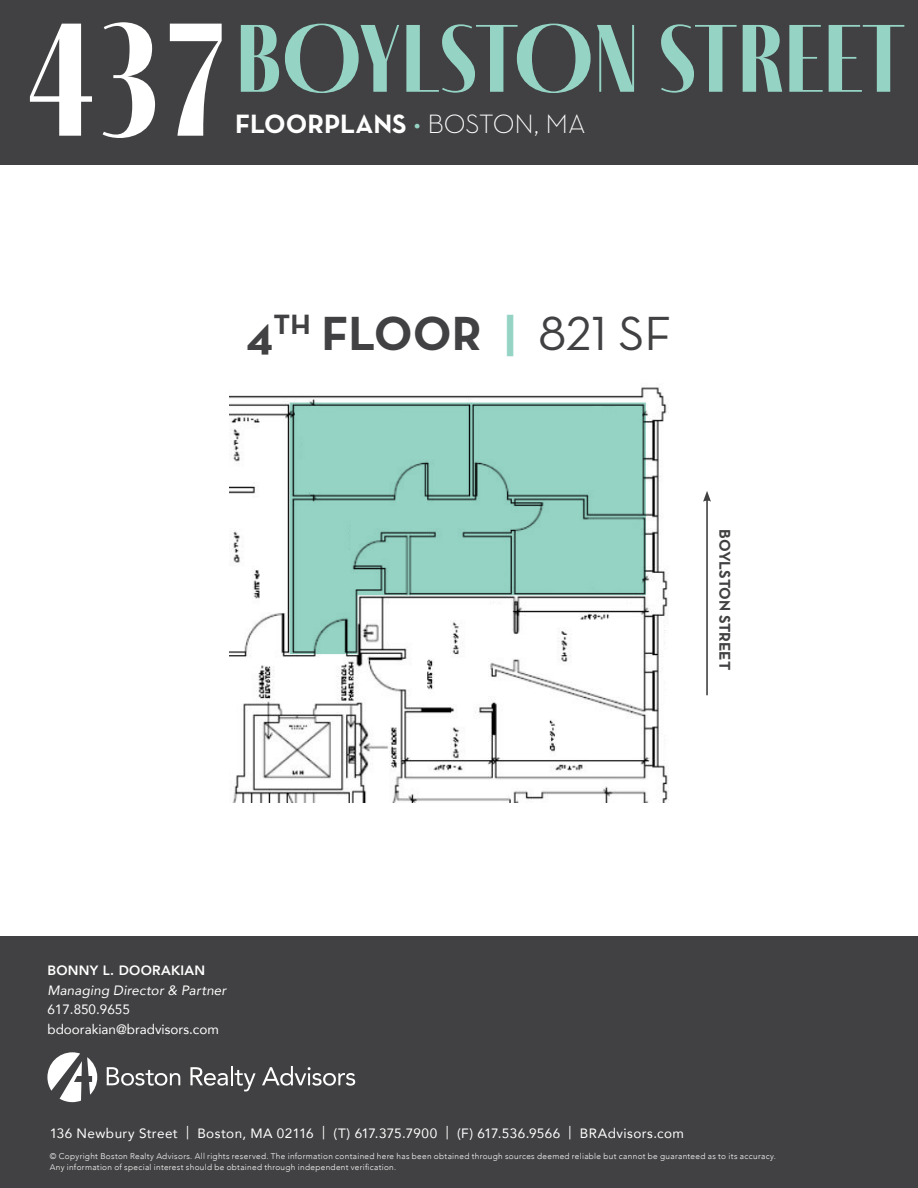
<style>
.page{position:relative;width:918px;height:1188px;background:#fff}
.page>*{position:absolute;margin:0;border:0;box-sizing:border-box;transform-origin:0 0}
.t1{font:700 98.7px "Fino Sans";color:#95d4c5}
.t2{font:700 48.75px "Neutra Text";color:#414042}
.t3{font:700 27px "Neutra Text";color:#fff}
.t4{font:700 15.9px "Neutra Text";color:#414042}
.t5{font:13.5px "Avenir";letter-spacing:.03em;color:#fff}
.t6{font:13.5px/19.6px "Avenir";letter-spacing:.01em;color:#fff}
.t7{font:italic 13.5px "Avenir";letter-spacing:.01em;color:#fff}
.t8{font:800 13.5px "Avenir";letter-spacing:.02em;color:#fff}
.t9{font:300 8.25px/10.5px "Avenir";letter-spacing:.04em;color:#fff}
.s1{font-size:165.6px;color:#fff}
.s2{font-weight:300;color:#95d4c5}
.s3{font-weight:300}
.s4{color:#95d4c5}
.s5{font-family:"Neutra Text Book Alt";font-weight:400}
</style>
<div class="page">
<div style="left:0;top:0;width:918px;height:164px;background:#414042"></div>
<div style="left:0;top:936px;width:918px;height:252px;background:#414042"></div>
<svg style="left:107px;top:1067px;width:73px;height:19px"></svg>
<svg style="left:190px;top:1066px;width:66px;height:25px"></svg>
<svg style="left:262px;top:1066px;width:93px;height:20px"></svg>
<svg style="left:47px;top:1052px;width:50px;height:50px"></svg>
<img style="left:229px;top:387px;width:439px;height:415px">
<svg style="left:290px;top:403px;width:356px;height:251px;fill:#95d4c5"></svg>
<hr style="left:706px;top:499px;width:2px;height:196px;background:#414042">
<svg style="left:703px;top:491px;width:8px;height:11px"></svg>
<h1 class="t1" style="left:28px;top:0;width:878px"><span class="s1">437</span>BOYLSTON STREET</h1>
<h3 class="t3" style="left:235px;top:107px;width:352px">FLOORPLANS <span class="s2">•</span> <span class="s3">BOSTON, MA</span></h3>
<h2 class="t2" style="left:246px;top:303px;width:427px">4<sup>TH</sup> FLOOR <span class="s4">|</span> <span class="s5">821 SF</span></h2>
<h3 class="t4" style="left:735px;top:529px;width:142px;rotate:90deg">BOYLSTON STREET</h3>
<h3 class="t8" style="left:47px;top:960px;width:159px">BONNY L. DOORAKIAN</h3>
<h3 class="t7" style="left:47px;top:982px;width:180px">Managing Director &amp; Partner</h3>
<h3 class="t6" style="left:47px;top:1000px;width:173px">617.850.9655 bdoorakian@bradvisors.com</h3>
<h3 class="t5" style="left:50px;top:1122px;width:636px">136 Newbury Street | Boston, MA 02116 | (T) 617.375.7900 | (F) 617.536.9566 | BRAdvisors.com</h3>
<p class="t9" style="left:50px;top:1151px;width:728px">© Copyright Boston Realty Advisors. All rights reserved. The information contained here has been obtained through sources deemed reliable but cannot be guaranteed as to its accuracy.<br>Any information of special interest should be obtained through independent verification.</p>
</div>
